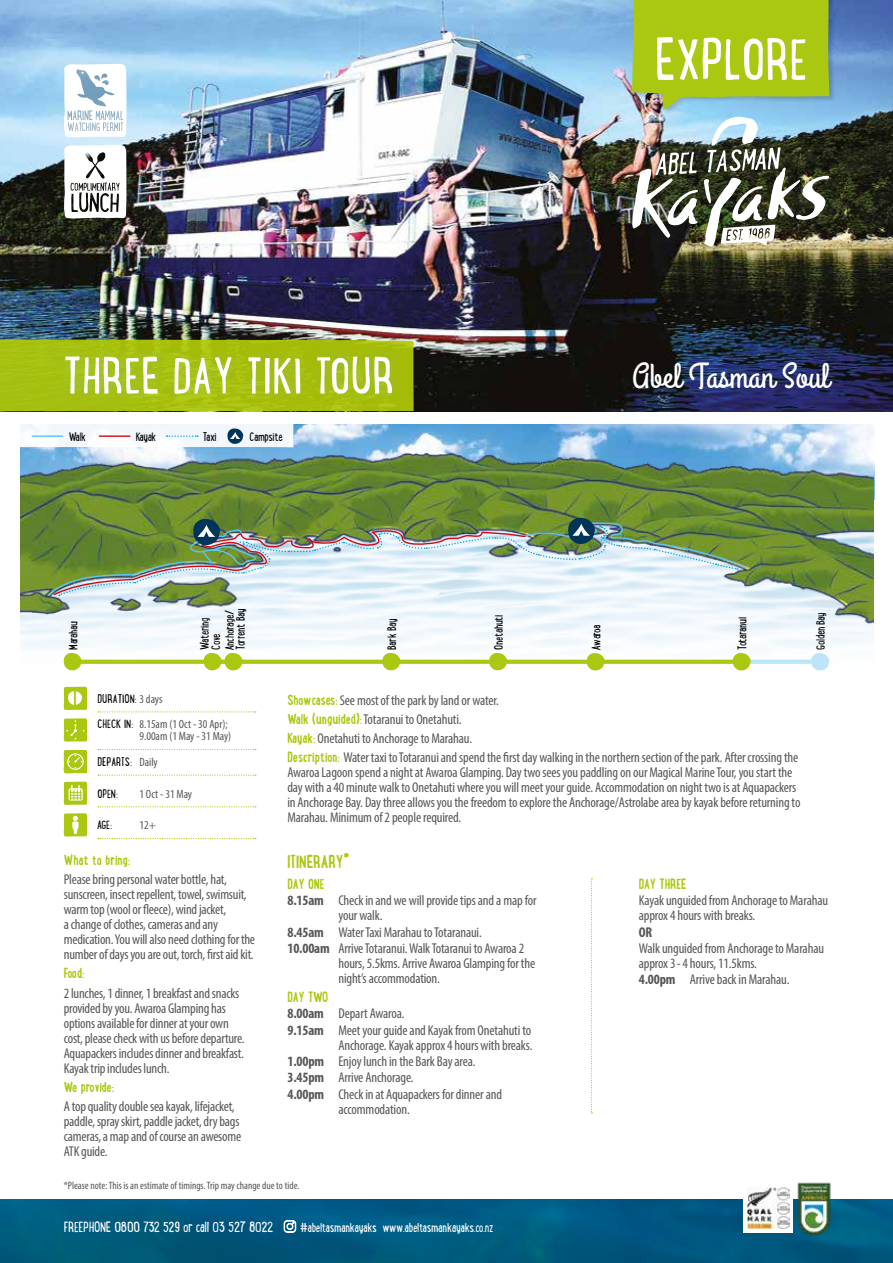
<style>
.page{position:relative;width:893px;height:1263px;background:#fff}
.page>*{position:absolute;margin:0;border:0;box-sizing:border-box;transform-origin:0 0}
.t1{font:57.9px "Lunch Box";color:#fff}
.t2{font:50.1px "Lunch Box";color:#fff}
.t3{font:35.1px "Grand Hotel";color:#fff}
.t4{font:700 18px "Lunch Box";letter-spacing:-.01em;color:#aac811}
.t5{font:14.4px "Lunch Box";letter-spacing:-.02em;color:#fff}
.t6{font:condensed 14.25px/15px "Myriad Pro";letter-spacing:-.01em;color:#575756}
.t7{font:700 14.25px "Lunch Box";letter-spacing:-.01em;color:#aac811}
.t8{font:700 condensed 14.25px "Myriad Pro";color:#575756}
.t9{font:12.75px "Lunch Box";letter-spacing:-.03em;color:#fff}
.t10{font:12px/11.1px "Lunch Box";letter-spacing:-.035em;color:#000}
.t11{font:condensed 12px/12px "Myriad Pro";color:#575756;text-align:right}
.t12{font:condensed 10.65px "Myriad Pro";color:#575756}
.s1{font-family:"Myriad Pro";font-stretch:condensed;color:#575756}
.s2{font-family:"Lunch Box";font-stretch:normal;color:#000}
.s3{font-family:"Lunch Box";font-weight:700;font-stretch:normal;color:#aac811}
.s4{font-weight:700}
</style>
<div class="page">
<img style="left:0;top:0;width:893px;height:411px">
<img style="left:21px;top:513px;width:853px;height:150px">
<img style="left:294px;top:425px;width:580px;height:74px">
<img style="left:21px;top:443px;width:852px;height:195px">
<svg style="left:400px;top:660px;width:187px;height:4px"></svg>
<svg style="left:605px;top:660px;width:128px;height:4px"></svg>
<hr style="left:742px;top:660px;width:78px;height:4px;background:#bce4fa">
<svg style="left:82px;top:660px;width:122px;height:4px"></svg>
<svg style="left:64px;top:653px;width:18px;height:17px"></svg>
<svg style="left:204px;top:653px;width:39px;height:17px"></svg>
<svg style="left:237px;top:660px;width:145px;height:4px"></svg>
<svg style="left:382px;top:653px;width:18px;height:17px"></svg>
<svg style="left:489px;top:653px;width:18px;height:17px"></svg>
<svg style="left:587px;top:653px;width:18px;height:17px"></svg>
<svg style="left:733px;top:653px;width:18px;height:17px"></svg>
<svg style="left:811px;top:653px;width:18px;height:17px"></svg>
<svg style="left:64px;top:781px;width:23px;height:24px"></svg>
<svg style="left:64px;top:813px;width:23px;height:23px"></svg>
<svg style="left:98px;top:775px;width:158px;height:1px"></svg>
<svg style="left:98px;top:806px;width:158px;height:1px"></svg>
<svg style="left:98px;top:838px;width:158px;height:1px"></svg>
<svg style="left:591px;top:878px;width:1px;height:235px"></svg>
<img style="left:0;top:310px;width:414px;height:130px">
<div style="left:53px;top:344px;width:351px;height:62px;background:#83d0f5;opacity:.2"></div>
<svg style="left:64px;top:144px;width:62px;height:74px"></svg>
<svg style="left:64px;top:718px;width:23px;height:24px"></svg>
<svg style="left:98px;top:711px;width:158px;height:1px"></svg>
<svg style="left:98px;top:749px;width:158px;height:1px"></svg>
<svg style="left:64px;top:686px;width:23px;height:24px"></svg>
<svg style="left:64px;top:63px;width:62px;height:74px"></svg>
<svg style="left:8px;top:412px;width:286px;height:45px"></svg>
<img style="left:49px;top:518px;width:699px;height:78px">
<svg style="left:64px;top:750px;width:23px;height:23px"></svg>
<img style="left:0;top:1199px;width:893px;height:64px">
<div style="left:743px;top:1184px;width:50px;height:48px;background:#fff"></div>
<img style="left:747px;top:1187px;width:42px;height:42px">
<img style="left:793px;top:1182px;width:41px;height:57px">
<svg style="left:284px;top:1220px;width:12px;height:12px"></svg>
<div style="left:631px;top:0;width:205px;height:117px;background:#000;opacity:.2"></div>
<svg style="left:632px;top:0;width:197px;height:110px;background:#a5c429"></svg>
<img style="left:631px;top:117px;width:198px;height:131px">
<h2 class="t2" style="left:63px;top:338px;width:333px">THREE DAY TIKI TOUR</h2>
<p class="t10" style="left:69px;top:430px;width:19px">Walk</p>
<p class="t10" style="left:136px;top:430px;width:22px">Kayak</p>
<p class="t10" style="left:203px;top:430px;width:15px">Taxi</p>
<p class="t10" style="left:250px;top:430px;width:35px">Campsite</p>
<h1 class="t1" style="left:654px;top:15px;width:155px">EXPLORE</h1>
<h3 class="t3" style="left:632px;top:354px;width:198px">Abel Tasman Soul</h3>
<p class="t10" style="left:67px;top:650px;width:30px;rotate:-90deg">Marahau</p>
<p class="t10" style="left:199px;top:650px;width:34px;rotate:-90deg">Watering<br>Cove</p>
<p class="t10" style="left:223px;top:650px;width:42px;rotate:-90deg">Anchorage/<br>Torrent Bay</p>
<p class="t10" style="left:386px;top:650px;width:33px;rotate:-90deg">Bark Bay</p>
<p class="t10" style="left:492px;top:650px;width:37px;rotate:-90deg">Onetahuti</p>
<p class="t10" style="left:590px;top:650px;width:27px;rotate:-90deg">Awaroa</p>
<p class="t10" style="left:736px;top:650px;width:34px;rotate:-90deg">Totaranui</p>
<p class="t10" style="left:815px;top:650px;width:39px;rotate:-90deg">Golden Bay</p>
<p class="t10" style="left:97px;top:692px;width:67px">DURATION: <span class="s1">3 days</span></p>
<p class="t11" style="left:97px;top:718px;width:135px"><span class="s2">CHECK IN:</span> 8.15am (1 Oct - 30 Apr);<br>9.00am (1 May - 31 May)</p>
<p class="t10" style="left:97px;top:756px;width:62px">DEPARTS: <span class="s1">Daily</span></p>
<p class="t10" style="left:97px;top:787px;width:22px">OPEN:</p>
<p class="t11" style="left:139px;top:788px;width:54px">1 Oct - 31 May</p>
<p class="t10" style="left:97px;top:819px;width:16px">AGE:</p>
<p class="t11" style="left:139px;top:819px;width:18px">12+</p>
<p class="t7" style="left:64px;top:849px;width:68px">What to bring:</p>
<p class="t6" style="left:64px;top:872px;width:193px">Please bring personal water bottle, hat, sunscreen, insect repellent, towel, swimsuit, warm top (wool or fleece), wind jacket,<br>a change of clothes, cameras and any medication. You will also need clothing for the number of days you are out, torch, first aid kit.</p>
<p class="t7" style="left:64px;top:963px;width:22px">Food:</p>
<p class="t6" style="left:64px;top:985px;width:182px">2 lunches, 1 dinner, 1 breakfast and snacks provided by you. Awaroa Glamping has options available for dinner at your own cost, please check with us before departure.<br>Aquapackers includes dinner and breakfast.<br>Kayak trip includes lunch.</p>
<p class="t7" style="left:64px;top:1076px;width:52px">We provide:</p>
<p class="t6" style="left:64px;top:1099px;width:179px">A top quality double sea kayak, lifejacket, paddle, spray skirt, paddle jacket, dry bags cameras, a map and of course an awesome ATK guide.</p>
<p class="t6" style="left:287px;top:690px;width:512px;line-height:19.2px"><span class="s3">Showcases:</span> See most of the park by land or water.<br><span class="s3">Walk (unguided):</span> Totaranui to Onetahuti.<br><span class="s3">Kayak:</span> Onetahuti to Anchorage to Marahau.<br><span class="s3">Description:</span> Water taxi to Totaranui and spend the first day walking in the northern section of the park. After crossing the</p>
<p class="t6" style="left:287px;top:765px;width:515px">Awaroa Lagoon spend a night at Awaroa Glamping. Day two sees you paddling on our Magical Marine Tour, you start the day with a 40 minute walk to Onetahuti where you will meet your guide. Accommodation on night two is at Aquapackers in Anchorage Bay. Day three allows you the freedom to explore the Anchorage/Astrolabe area by kayak before returning to Marahau. Minimum of 2 people required.</p>
<p class="t4" style="left:287px;top:848px;width:64px">ITINERARY*</p>
<p class="t7" style="left:287px;top:873px;width:39px">DAY ONE</p>
<p class="t6" style="left:287px;top:893px;width:251px"><span class="s4">8.15am</span> Check in and we will provide tips and a map for</p>
<p class="t6" style="left:338px;top:908px;width:46px">your walk.</p>
<p class="t6" style="left:287px;top:924px;width:196px"><span class="s4">8.45am</span> Water Taxi Marahau to Totaranaui.</p>
<p class="t6" style="left:287px;top:940px;width:238px"><span class="s4">10.00am</span> Arrive Totaranui. Walk Totaranui to Awaroa 2</p>
<p class="t6" style="left:338px;top:955px;width:198px">hours, 5.5kms. Arrive Awaroa Glamping for the</p>
<p class="t6" style="left:338px;top:970px;width:103px">night’s accommodation.</p>
<p class="t7" style="left:287px;top:986px;width:42px">DAY TWO</p>
<p class="t6" style="left:287px;top:1006px;width:119px"><span class="s4">8.00am</span> Depart Awaroa.</p>
<p class="t6" style="left:287px;top:1022px;width:245px"><span class="s4">9.15am</span> Meet your guide and Kayak from Onetahuti to</p>
<p class="t6" style="left:338px;top:1037px;width:195px">Anchorage. Kayak approx 4 hours with breaks.</p>
<p class="t6" style="left:287px;top:1053px;width:190px"><span class="s4">1.00pm</span> Enjoy lunch in the Bark Bay area.</p>
<p class="t6" style="left:287px;top:1070px;width:128px"><span class="s4">3.45pm</span> Arrive Anchorage.</p>
<p class="t6" style="left:287px;top:1086px;width:216px"><span class="s4">4.00pm</span> Check in at Aquapackers for dinner and</p>
<p class="t6" style="left:338px;top:1101px;width:73px">accommodation.</p>
<p class="t7" style="left:639px;top:873px;width:49px">DAY THREE</p>
<p class="t6" style="left:639px;top:893px;width:191px">Kayak unguided from Anchorage to Marahau approx 4 hours with breaks.</p>
<p class="t8" style="left:639px;top:923px;width:15px">OR</p>
<p class="t6" style="left:639px;top:940px;width:187px;line-height:15.6px">Walk unguided from Anchorage to Marahau approx 3-4 hours, 11.5kms.<br><span class="s4">4.00pm</span> Arrive back in Marahau.</p>
<p class="t12" style="left:64px;top:1178px;width:237px">*Please note: This is an estimate of timings. Trip may change due to tide.</p>
<p class="t5" style="left:64px;top:1216px;width:211px">FREEPHONE 0800 732 529 or call 03 527 8022</p>
<p class="t9" style="left:300px;top:1218px;width:195px">#abeltasmankayaks www.abeltasmankayaks.co.nz</p>
</div>
